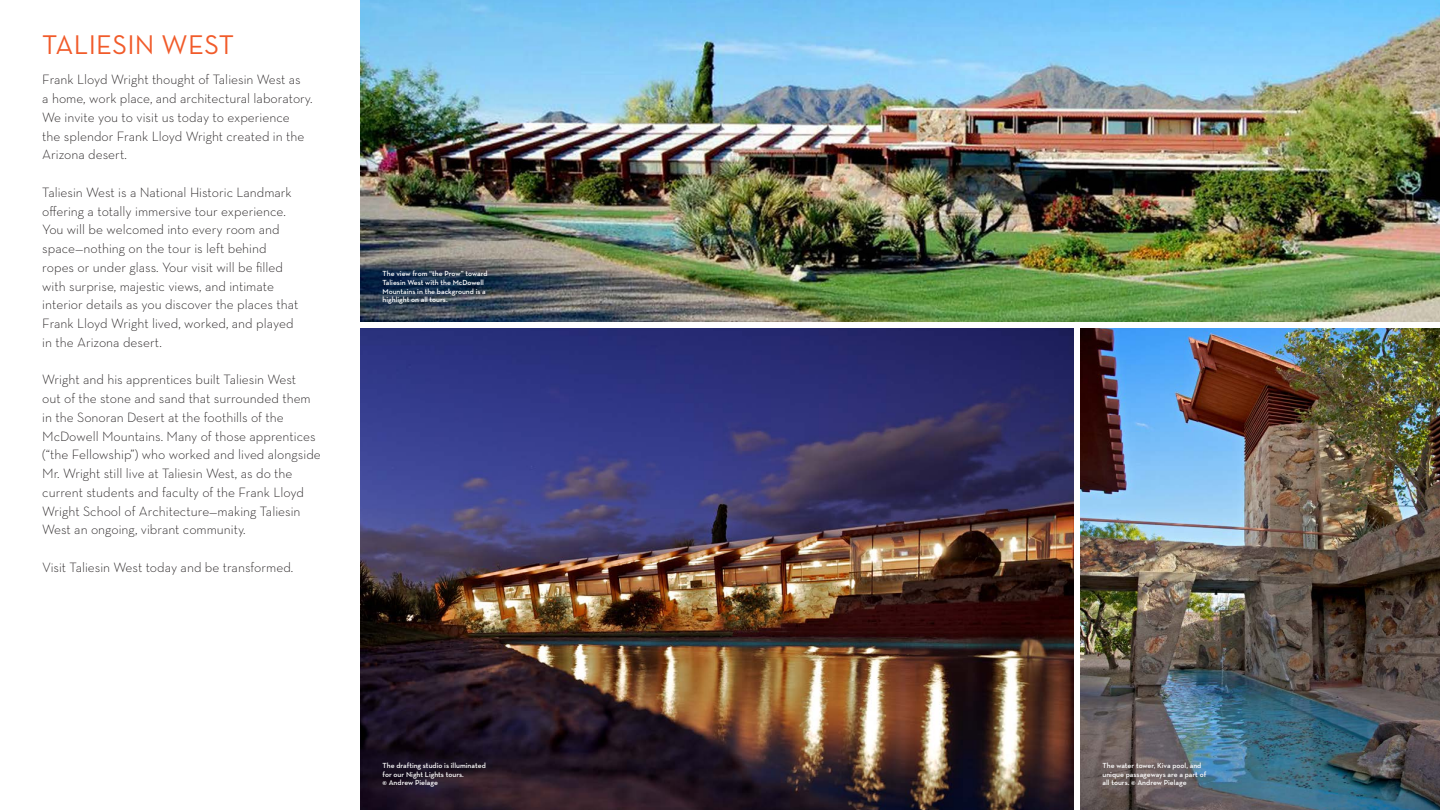
<style>
.page{position:relative;width:1440px;height:810px;background:#fff}
.page>*{position:absolute;margin:0;border:0;box-sizing:border-box;transform-origin:0 0}
.Body_Text{font:27.5px "Neutra Text";letter-spacing:.01em;color:#f15b2a}
.Body_Text-2{font:300 13.75px/18.8px "Neutra Text";color:#231f20}
.Body_Text-3{font:600 7.5px/8.8px "Neutra Text";color:#fff}
</style>
<div class="page">
<img style="left:360px;top:328px;width:714px;height:482px">
<img style="left:1080px;top:328px;width:360px;height:482px">
<img style="left:360px;top:0;width:1080px;height:322px">
<p class="Body_Text" style="left:42px;top:28px;width:193px">TALIESIN WEST</p>
<p class="Body_Text-2" style="left:42px;top:70px;width:260px">Frank Lloyd Wright thought of Taliesin West as</p>
<p class="Body_Text-2" style="left:42px;top:89px;width:272px">a home, work place, and architectural laboratory.<br>We invite you to visit us today to experience<br>the splendor Frank Lloyd Wright created in the Arizona desert.</p>
<p class="Body_Text-2" style="left:42px;top:182px;width:251px">Taliesin West is a National Historic Landmark offering a totally immersive tour experience.</p>
<p class="Body_Text-2" style="left:42px;top:220px;width:239px">You will be welcomed into every room and</p>
<p class="Body_Text-2" style="left:42px;top:239px;width:226px">space—nothing on the tour is left behind</p>
<p class="Body_Text-2" style="left:42px;top:257px;width:242px">ropes or under glass. Your visit will be filled</p>
<p class="Body_Text-2" style="left:42px;top:276px;width:233px">with surprise, majestic views, and intimate</p>
<p class="Body_Text-2" style="left:42px;top:295px;width:258px">interior details as you discover the places that<br>Frank Lloyd Wright lived, worked, and played</p>
<p class="Body_Text-2" style="left:42px;top:332px;width:121px">in the Arizona desert.</p>
<p class="Body_Text-2" style="left:42px;top:370px;width:256px">Wright and his apprentices built Taliesin West</p>
<p class="Body_Text-2" style="left:42px;top:389px;width:270px">out of the stone and sand that surrounded them</p>
<p class="Body_Text-2" style="left:42px;top:407px;width:243px">in the Sonoran Desert at the foothills of the</p>
<p class="Body_Text-2" style="left:42px;top:426px;width:280px">McDowell Mountains. Many of those apprentices (“the Fellowship”) who worked and lived alongside Mr. Wright still live at Taliesin West, as do the current students and faculty of the Frank Lloyd Wright School of Architecture—making Taliesin West an ongoing, vibrant community.</p>
<p class="Body_Text-2" style="left:42px;top:558px;width:253px">Visit Taliesin West today and be transformed.</p>
<p class="Body_Text-3" style="left:382px;top:269px;width:107px">The view from “the Prow” toward<br>Taliesin West with the McDowell<br>Mountains in the background is a highlight on all tours.</p>
<p class="Body_Text-3" style="left:382px;top:761px;width:105px">The drafting studio is illuminated for our Night Lights tours.</p>
<p class="Body_Text-3" style="left:382px;top:778px;width:57px">© Andrew Pielage</p>
<p class="Body_Text-3" style="left:1102px;top:761px;width:105px">The water tower, Kiva pool, and unique passageways are a part of all tours. © Andrew Pielage</p>
</div>
